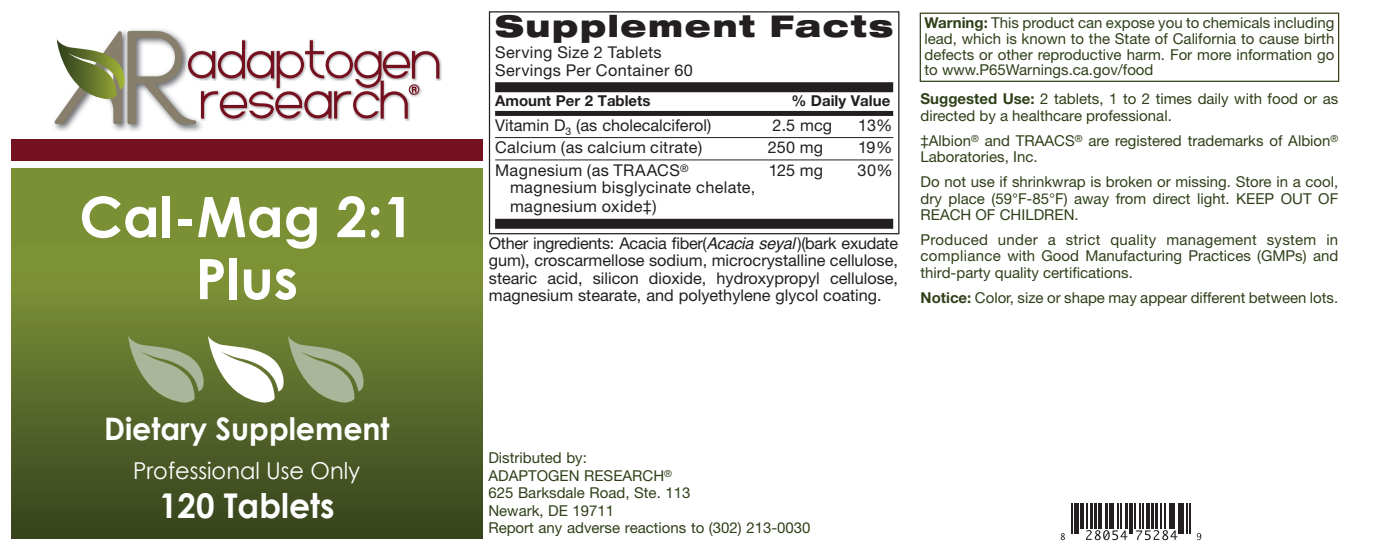
<style>
.page{position:relative;width:1373px;height:551px;background:#fff}
.page>*{position:absolute;margin:0;border:0;box-sizing:border-box;transform-origin:0 0}
.t1{font:700 55.75px/62px "Century Gothic";color:#fff;text-align:center}
.t2{font:700 34px "Century Gothic";color:#fff}
.t3{font:700 31px "Century Gothic";color:#fff}
.t4{font:900 expanded 30px "Helvetica Neue";letter-spacing:.055em;color:#231f20}
.t5{font:23.25px "Century Gothic";color:#fff}
.t6{font:16.25px/17.5px "Helvetica Neue";letter-spacing:.02em;color:#231f20}
.t7{font:16.25px "Helvetica Neue";color:#231f20}
.t8{font:15px/16.2px "Helvetica Neue";color:#2f4019}
.t9{font:700 15px "Helvetica Neue";color:#231f20}
.s1{font-family:"Helvetica";font-style:italic}
.s2{font-weight:700}
</style>
<div class="page">
<div style="left:495px;top:82px;width:398px;height:10px;background:#231f20"></div>
<div style="left:495px;top:111px;width:398px;height:5px;background:#231f20"></div>
<hr style="left:495px;top:137px;width:398px;height:1px;background:#231f20">
<hr style="left:495px;top:159px;width:398px;height:1px;background:#231f20">
<div style="left:495px;top:219px;width:398px;height:10px;background:#231f20"></div>
<div style="left:489px;top:11px;width:410px;height:223px;border:1px solid #231f20"></div>
<svg style="left:11px;top:169px;width:471px;height:369px;background:#62742d"></svg>
<svg style="left:128px;top:336px;width:236px;height:66px"></svg>
<div style="left:11px;top:140px;width:471px;height:21px;background:#75101e"></div>
<img style="left:54px;top:121px;width:70px;height:10px">
<img style="left:129px;top:29px;width:73px;height:103px">
<img style="left:124px;top:124px;width:5px;height:6px">
<img style="left:439px;top:57px;width:3px;height:24px">
<svg style="left:55px;top:31px;width:384px;height:93px"></svg>
<svg style="left:919px;top:13px;width:420px;height:69px"></svg>
<hr style="left:1071px;top:503px;width:1px;height:30px;background:#231f20">
<hr style="left:1074px;top:503px;width:1px;height:30px;background:#231f20">
<hr style="left:1076px;top:503px;width:3px;height:30px;background:#231f20">
<hr style="left:1080px;top:503px;width:4px;height:25px;background:#231f20">
<hr style="left:1129px;top:503px;width:1px;height:30px;background:#231f20">
<hr style="left:1131px;top:503px;width:1px;height:30px;background:#231f20">
<svg style="left:1178px;top:503px;width:3px;height:30px"></svg>
<hr style="left:1182px;top:503px;width:2px;height:30px;background:#231f20">
<hr style="left:1186px;top:503px;width:1px;height:30px;background:#231f20">
<hr style="left:1189px;top:503px;width:1px;height:30px;background:#231f20">
<svg style="left:1060px;top:533px;width:5px;height:7px"></svg>
<svg style="left:1196px;top:533px;width:5px;height:7px"></svg>
<svg style="left:1086px;top:503px;width:41px;height:37px"></svg>
<svg style="left:1134px;top:503px;width:43px;height:37px"></svg>
<h1 class="t1" style="left:79px;top:185px;width:336px">Cal-Mag 2:1<br>Plus</h1>
<h3 class="t4" style="left:495px;top:7px;width:399px">Supplement Facts</h3>
<p class="t6" style="left:495px;top:44px;width:199px">Serving Size 2 Tablets<br>Servings Per Container 60</p>
<p class="t9" style="left:495px;top:91px;width:157px">Amount Per 2 Tablets</p>
<p class="t9" style="left:791px;top:91px;width:100px">% Daily Value</p>
<p class="t7" style="left:495px;top:115px;width:218px">Vitamin D<sub>3</sub> (as cholecalciferol)</p>
<p class="t6" style="left:772px;top:116px;width:61px">2.5 mcg</p>
<p class="t6" style="left:858px;top:116px;width:36px">13%</p>
<p class="t6" style="left:495px;top:139px;width:209px">Calcium (as calcium citrate)</p>
<p class="t6" style="left:768px;top:139px;width:57px">250 mg</p>
<p class="t6" style="left:858px;top:139px;width:36px">19%</p>
<p class="t6" style="left:495px;top:161px;width:195px">Magnesium (as TRAACS<sup>®</sup></p>
<p class="t6" style="left:768px;top:161px;width:56px">125 mg</p>
<p class="t6" style="left:857px;top:161px;width:37px">30%</p>
<p class="t6" style="left:510px;top:177px;width:247px;line-height:19.2px">magnesium bisglycinate chelate, magnesium oxide‡)</p>
<p class="t6" style="left:489px;top:234px;width:411px;text-align:justify">Other ingredients: Acacia fiber(<span class="s1">Acacia seyal</span> )(bark exudate gum), croscarmellose sodium, microcrystalline cellulose, stearic acid, silicon dioxide, hydroxypropyl cellulose, magnesium stearate, and polyethylene glycol coating.</p>
<p class="t8" style="left:924px;top:15px;width:411px;text-align:justify"><span class="s2">Warning:</span> This product can expose you to chemicals including lead, which is known to the State of California to cause birth defects or other reproductive harm. For more information go to www.P65Warnings.ca.gov/food</p>
<p class="t8" style="left:920px;top:91px;width:419px"><span class="s2">Suggested Use:</span> 2 tablets, 1 to 2 times daily with food or as directed by a healthcare professional.</p>
<p class="t8" style="left:920px;top:132px;width:419px">‡Albion<sup>®</sup> and TRAACS<sup>®</sup> are registered trademarks of Albion<sup>®<br></sup>Laboratories, Inc.</p>
<p class="t8" style="left:920px;top:174px;width:419px;text-align:justify">Do not use if shrinkwrap is broken or missing. Store in a cool, dry place (59°F-85°F) away from direct light. KEEP OUT OF REACH OF CHILDREN.</p>
<p class="t8" style="left:920px;top:231px;width:419px;text-align:justify">Produced under a strict quality management system in compliance with Good Manufacturing Practices (GMPs) and third-party quality certifications.</p>
<p class="t8" style="left:920px;top:289px;width:419px"><span class="s2">Notice:</span> Color, size or shape may appear different between lots.</p>
<h3 class="t3" style="left:104px;top:409px;width:287px">Dietary Supplement</h3>
<h3 class="t5" style="left:133px;top:456px;width:228px">Professional Use Only</h3>
<p class="t8" style="left:488px;top:449px;width:324px;line-height:17.5px">Distributed by:<br>ADAPTOGEN RESEARCH<sup>®<br></sup>625 Barksdale Road, Ste. 113<br>Newark, DE 19711<br>Report any adverse reactions to (302) 213-0030</p>
<h2 class="t2" style="left:159px;top:484px;width:177px">120 Tablets</h2>
</div>
